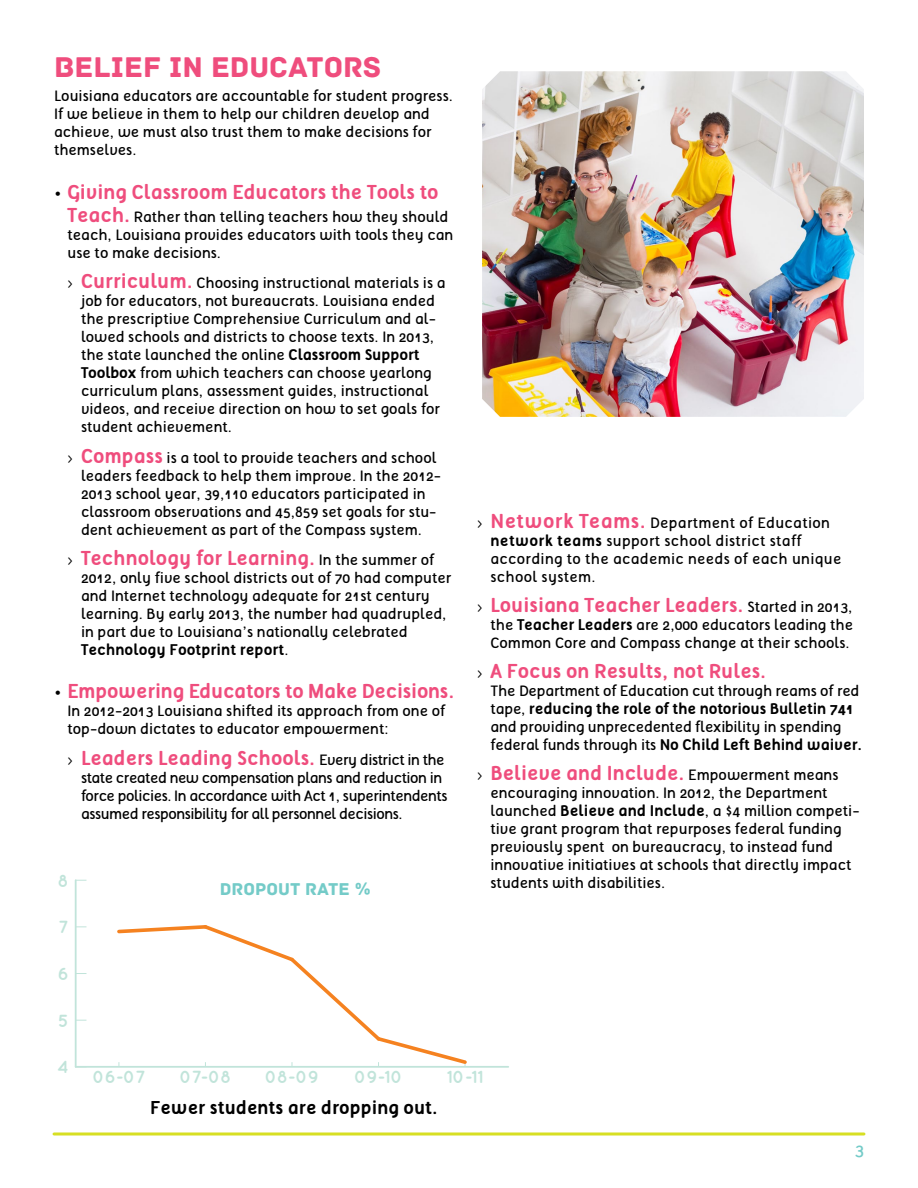
<style>
.page{position:relative;width:918px;height:1188px;background:#fff}
.page>*{position:absolute;margin:0;border:0;box-sizing:border-box;transform-origin:0 0}
.Subhead{font:30px "Archive";color:#ef4d7d}
.Tab_2{font:700 19.5px "Tellural";color:#ef4d7d}
.Tab{font:700 19.5px "Tellural";letter-spacing:-.01em;color:#ef4d7d}
.Tab-2{font:700 18px "Tellural";color:#000}
.Tab-3{font:18px "Archive";color:#74cbc8}
.t1{font:18px "Tellural";color:#74cbc8}
.t2{font:700 17.55px "Quicksand";color:#c1e4da}
.Tab_2-2{font:15px/18px "Tellural";color:#000}
.Tab-4{font:15px/18px "Tellural";color:#000}
.Tab_2-3{font:15px/18px "Tellural";letter-spacing:-.03em;color:#000}
.Tab_2-4{font:15px/18px "Tellural";letter-spacing:.02em;color:#000}
.s1{font-family:"Quicksand";font-size:15px;color:#000}
.s2{font-weight:700;font-size:19.5px;color:#ef4d7d}
.s3{font-family:"Banda"}
.s4{font-weight:700}
.s5{font-family:"Banda";font-weight:400;font-size:15px;color:#000}
.s6{font-weight:400;font-size:15px;color:#000}
</style>
<div class="page">
<svg style="left:54px;top:1132px;width:810px;height:4px;background:#e0e659"></svg>
<img style="left:482px;top:71px;width:382px;height:346px">
<hr style="left:76px;top:1066px;width:432px;height:2px;background:#c1e4da">
<hr style="left:75px;top:880px;width:2px;height:187px;background:#c1e4da">
<svg style="left:117px;top:925px;width:350px;height:141px"></svg>
<p class="Subhead" style="left:54px;top:49px;width:329px">BELIEF IN EDUCATORS</p>
<p class="Tab_2-2" style="left:54px;top:87px;width:401px">Louisiana educators are accountable for student progress.<br>If we believe in them to help our children develop and achieve, we must also trust them to make decisions for themselves.</p>
<p class="Tab" style="left:54px;top:181px;width:386px"><span class="s1">•</span> Giving Classroom Educators the Tools to</p>
<p class="Tab-4" style="left:68px;top:208px;width:387px"><span class="s2">Teach.</span> Rather than telling teachers how they should teach, Louisiana provides educators with tools they can use to make decisions.</p>
<p class="Tab_2-2" style="left:81px;top:274px;width:366px;text-indent:-14px"><span class="s3">›</span> <span class="s2">Curriculum.</span> Choosing instructional materials is a job for educators, not bureaucrats. Louisiana ended the prescriptive Comprehensive Curriculum and al&shy;lowed schools and districts to choose texts. In 2013, the state launched the online <span class="s4">Classroom Support Toolbox</span> from which teachers can choose yearlong curriculum plans, assessment guides, instructional videos, and receive direction on how to set goals for student achievement.</p>
<p class="Tab_2-2" style="left:81px;top:449px;width:362px;text-indent:-14px"><span class="s3">›</span> <span class="s2">Compass</span> is a tool to provide teachers and school leaders feedback to help them improve. In the 2012- 2013 school year, 39,110 educators participated in classroom observations and 45,859 set goals for stu&shy;dent achievement as part of the Compass system.</p>
<p class="Tab_2" style="left:68px;top:547px;width:368px"><span class="s5">›</span> Technology for Learning. <span class="s6">In the summer of</span></p>
<p class="Tab_2-2" style="left:81px;top:569px;width:372px">2012, only five school districts out of 70 had computer and Internet technology adequate for 21st century learning. By early 2013, the number had quadrupled, in part due to Louisiana’s nationally celebrated <span class="s4">Technology Footprint report</span>.</p>
<p class="Tab" style="left:54px;top:681px;width:402px"><span class="s1">•</span> Empowering Educators to Make Decisions.</p>
<p class="Tab-4" style="left:68px;top:702px;width:379px">In 2012-2013 Louisiana shifted its approach from one of top-down dictates to educator empowerment:</p>
<p class="Tab_2" style="left:68px;top:747px;width:379px"><span class="s5">›</span> Leaders Leading Schools. <span class="s6">Every district in the</span></p>
<p class="Tab_2-3" style="left:81px;top:768px;width:368px">state created new compensation plans and reduction in force policies. In accordance with Act 1, superintendents assumed responsibility for all personnel decisions.</p>
<p class="t2" style="left:58px;top:870px;width:13px">8</p>
<p class="t2" style="left:59px;top:917px;width:12px">7</p>
<p class="t2" style="left:58px;top:963px;width:13px">6</p>
<p class="t2" style="left:58px;top:1010px;width:12px">5</p>
<p class="Tab-3" style="left:220px;top:879px;width:152px">DROPOUT RATE %</p>
<p class="Tab_2-4" style="left:490px;top:514px;width:352px;text-indent:-14px"><span class="s3">›</span> <span class="s2">Network Teams.</span> Department of Education <span class="s4">network teams</span> support school district staff according to the academic needs of each unique school system.</p>
<p class="Tab_2" style="left:477px;top:594px;width:377px"><span class="s5">›</span> Louisiana Teacher Leaders. <span class="s6">Started in 2013,</span></p>
<p class="Tab_2-2" style="left:490px;top:616px;width:364px">the <span class="s4">Teacher Leaders</span> are 2,000 educators leading the<br>Common Core and Compass change at their schools.</p>
<p class="Tab_2" style="left:477px;top:660px;width:291px"><span class="s5">›</span> A Focus on Results, not Rules.</p>
<p class="Tab_2-2" style="left:490px;top:682px;width:373px">The Department of Education cut through reams of red tape, <span class="s4">reducing the role of the notorious Bulletin 741 </span>and providing unprecedented flexibility in spending federal funds through its <span class="s4">No Child Left Behind waiver.</span></p>
<p class="Tab_2" style="left:477px;top:762px;width:363px"><span class="s5">›</span> Believe and Include. <span class="s6">Empowerment means</span></p>
<p class="Tab_2-2" style="left:490px;top:784px;width:371px">encouraging innovation. In 2012, the Department launched <span class="s4">Believe and Include</span>, a $4 million competi&shy;tive grant program that repurposes federal funding previously spent on bureaucracy, to instead fund innovative initiatives at schools that directly impact students with disabilities.</p>
<p class="t2" style="left:57px;top:1057px;width:13px">4</p>
<p class="t2" style="left:92px;top:1066px;width:55px">06-07</p>
<p class="t2" style="left:179px;top:1066px;width:54px">07-08</p>
<p class="t2" style="left:265px;top:1066px;width:56px">08-09</p>
<p class="t2" style="left:354px;top:1066px;width:50px">09-10</p>
<p class="t2" style="left:447px;top:1066px;width:38px">10-11</p>
<p class="Tab-2" style="left:150px;top:1097px;width:289px">Fewer students are dropping out.</p>
<p class="t1" style="left:855px;top:1140px;width:11px">3</p>
</div>
